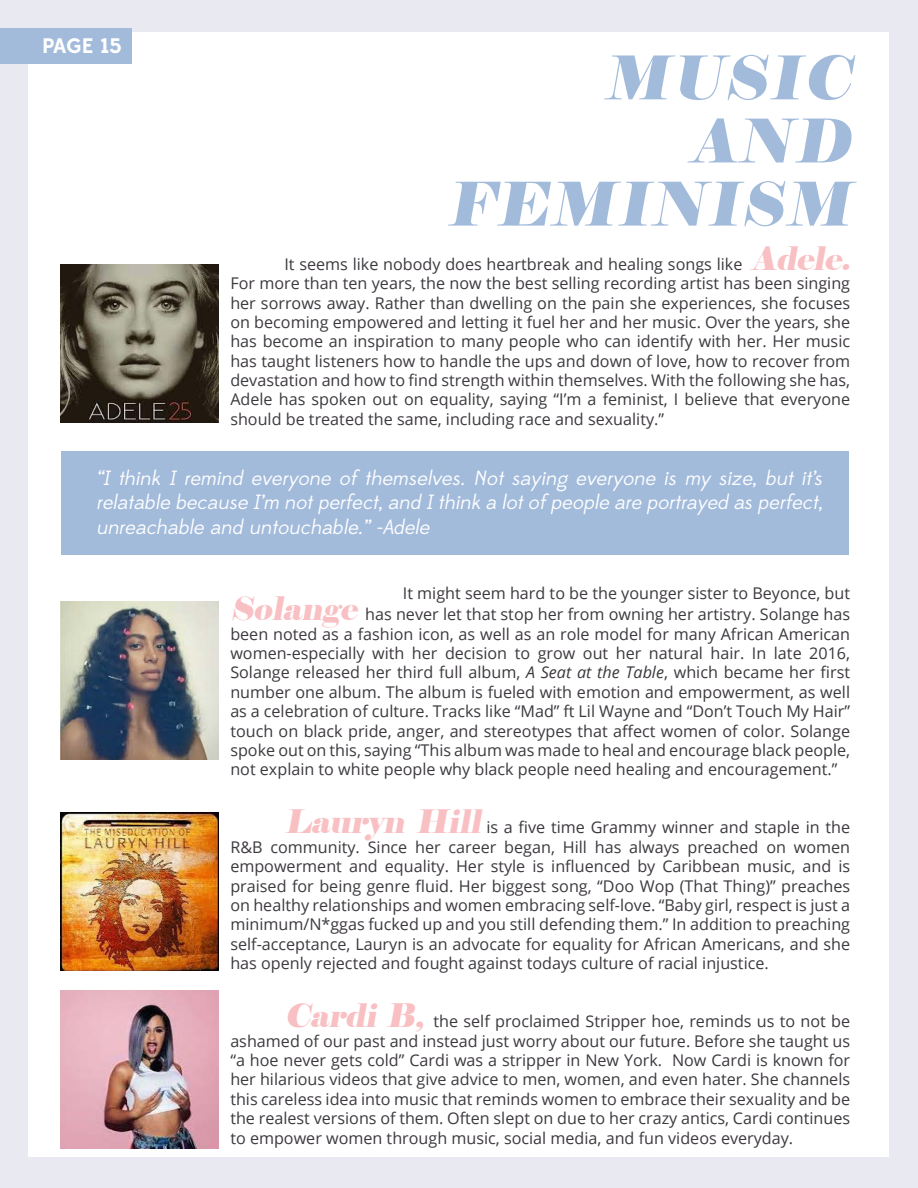
<style>
.page{position:relative;width:918px;height:1188px;background:#e9e9f2}
.page>*{position:absolute;margin:0;border:0;box-sizing:border-box;transform-origin:0 0}
.t1{font:italic 60.15px/63.2px "Elephant";color:#a3bbdb;text-align:right}
.t2{font:700 21px "Edmondsans";letter-spacing:-.01em;color:#fff}
.t3{font:italic 20.55px/24.6px "Edmondsans";color:#fff;text-align:justify}
.t4{font:16.2px/19.4px "Open Sans";color:#3d393f;text-align:justify}
.s1{font-family:"Elephant";font-style:italic;font-size:32.25px;color:#f9c0c4}
.s2{font-style:italic}
</style>
<div class="page">
<div style="left:29px;top:33px;width:860px;height:1124px;background:#fff"></div>
<div style="left:61px;top:452px;width:788px;height:103px;background:#a3bbdb"></div>
<img style="left:61px;top:264px;width:158px;height:158px">
<img style="left:61px;top:602px;width:158px;height:157px">
<img style="left:61px;top:813px;width:158px;height:158px">
<img style="left:61px;top:990px;width:158px;height:158px">
<div style="left:0;top:28px;width:132px;height:36px;background:#a3bbdb"></div>
<p class="t2" style="left:42px;top:33px;width:82px">PAGE 15</p>
<h1 class="t1" style="left:446px;top:47px;width:419px">MUSIC<br>AND<br>FEMINISM</h1>
<p class="t4" style="left:230px;top:254px;width:629px;text-align:left;text-indent:54px">It seems like nobody does heartbreak and healing songs like <span class="s1">Adele.<br></span>For more than ten years, the now the best selling recording artist has been singing her sorrows away. Rather than dwelling on the pain she experiences, she focuses on becoming empowered and letting it fuel her and her music. Over the years, she has become an inspiration to many people who can identify with her. Her music has taught listeners how to handle the ups and down of love, how to recover from devastation and how to find strength within themselves. With the following she has, Adele has spoken out on equality, saying “I’m a feminist, I believe that everyone should be treated the same, including race and sexuality.”</p>
<p class="t3" style="left:96px;top:466px;width:732px">“I think I remind everyone of themselves. Not saying everyone is my size, but it’s relatable because I’m notperfect,and Ithink a lotof people are portrayed as perfect, unreachable and untouchable.” -Adele</p>
<p class="t4" style="left:230px;top:582px;width:621px;line-height:21.1px;text-align:right">It might seem hard to be the younger sister to Beyonce, but<br><span class="s1">Solange</span> has never let that stop her from owning her artistry. Solange has</p>
<p class="t4" style="left:230px;top:624px;width:621px">been noted as a fashion icon, as well as an role model for many African American women-especially with her decision to grow out her natural hair. In late 2016, Solange released her third full album, <span class="s2">A Seat at the Table</span>, which became her first number one album. The album is fueled with emotion and empowerment, as well as a celebration of culture. Tracks like “Mad” ft Lil Wayne and “Don’t Touch My Hair” touch on black pride, anger, and stereotypes that affect women of color. Solange spoke out on this, saying “This album was made to heal and encourage black people, not explain to white people why black people need healing and encouragement.”</p>
<p class="t4" style="left:230px;top:818px;width:621px;text-indent:54px"><span class="s1">Lauryn Hill</span>is a five time Grammy winner and staple in the R&amp;B community. Since her career began, Hill has always preached on women empowerment and equality. Her style is influenced by Caribbean music, and is praised for being genre fluid. Her biggest song, “Doo Wop (That Thing)” preaches on healthy relationships and women embracing self-love. “Baby girl, respect is just a minimum/N*ggas fucked up and you still defending them.” In addition to preaching self-acceptance, Lauryn is an advocate for equality for African Americans, and she has openly rejected and fought against todays culture of racial injustice.</p>
<p class="t4" style="left:230px;top:1011px;width:621px;text-indent:54px"><span class="s1">Cardi B,</span> the self proclaimed Stripper hoe, reminds us to not be ashamed of our past and instead just worry about our future. Before she taught us “a hoe never gets cold” Cardi was a stripper in New York. Now Cardi is known for her hilarious videos that give advice to men, women, and even hater. She channels this careless idea into music that reminds women to embrace their sexuality and be the realest versions of them. Often slept on due to her crazy antics, Cardi continues to empower women through music, social media, and fun videos everyday.</p>
</div>
